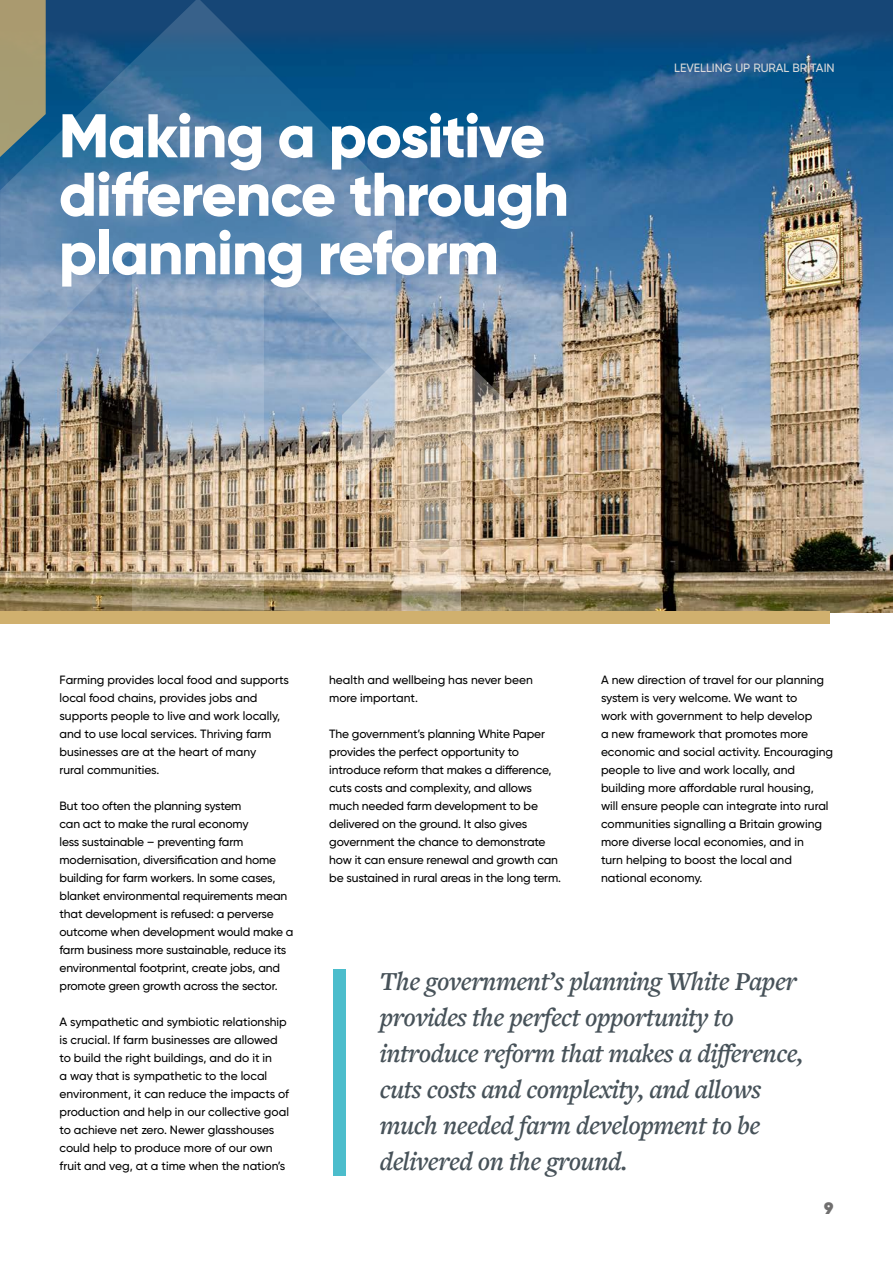
<style>
.page{position:relative;width:893px;height:1263px;background:#fff}
.page>*{position:absolute;margin:0;border:0;box-sizing:border-box;transform-origin:0 0}
.t1{font:800 61.5px/58.5px "Gilroy";letter-spacing:-.02em;color:#fff}
.t2{font:italic 600 27px/36px "Freight Text Pro";letter-spacing:-.02em;color:#475259}
.t3{font:800 16.5px "Gilroy";color:#706f6f}
.t4{font:500 12px/18px "Gilroy";letter-spacing:-.01em;color:#000}
.t5{font:500 12px "Gilroy";color:#dadada}
</style>
<div class="page">
<img style="left:396px;top:67px;width:497px;height:545px">
<svg style="left:396px;top:0;width:497px;height:67px;background:#10497b"></svg>
<img style="left:1px;top:0;width:395px;height:611px">
<img style="left:342px;top:326px;width:178px;height:285px">
<div style="left:333px;top:969px;width:12px;height:207px;background:#4cbdcc"></div>
<div style="left:0;top:611px;width:829px;height:13px;background:#d0b06e"></div>
<img style="left:0;top:0;width:1px;height:1263px">
<svg style="left:0;top:733px;width:1px;height:530px"></svg>
<svg style="left:0;top:0;width:46px;height:157px;background:#919275"></svg>
<h1 class="t1" style="left:59px;top:106px;width:512px">Making a positive difference through planning reform</h1>
<p class="t5" style="left:674px;top:60px;width:162px">LEVELLING UP RURAL BRITAIN</p>
<p class="t4" style="left:60px;top:671px;width:231px">Farming provides local food and supports local food chains, provides jobs and supports people to live and work locally, and to use local services. Thriving farm businesses are at the heart of many<br>rural communities.</p>
<p class="t4" style="left:60px;top:797px;width:235px">But too often the planning system<br>can act to make the rural economy<br>less sustainable – preventing farm modernisation, diversification and home building for farm workers. In some cases, blanket environmental requirements mean that development is refused: a perverse outcome when development would make a farm business more sustainable, reduce its environmental footprint, create jobs, and promote green growth across the sector.</p>
<p class="t4" style="left:60px;top:1013px;width:231px">A sympathetic and symbiotic relationship is crucial. If farm businesses are allowed to build the right buildings, and do it in<br>a way that is sympathetic to the local environment, it can reduce the impacts of production and help in our collective goal to achieve net zero. Newer glasshouses could help to produce more of our own fruit and veg, at a time when the nation’s</p>
<p class="t4" style="left:329px;top:671px;width:205px">health and wellbeing has never been more important.</p>
<p class="t4" style="left:329px;top:725px;width:233px">The government’s planning White Paper provides the perfect opportunity to introduce reform that makes a difference, cuts costs and complexity, and allows much needed farm development to be delivered on the ground. It also gives government the chance to demonstrate how it can ensure renewal and growth can be sustained in rural areas in the long term.</p>
<p class="t4" style="left:601px;top:671px;width:234px">A new direction of travel for our planning system is very welcome. We want to<br>work with government to help develop<br>a new framework that promotes more economic and social activity. Encouraging people to live and work locally, and building more affordable rural housing, will ensure people can integrate into rural communities signalling a Britain growing more diverse local economies, and in<br>turn helping to boost the local and national economy.</p>
<h2 class="t2" style="left:380px;top:963px;width:425px">The government’s planning White Paper provides the perfect opportunity to introduce reform that makes a difference, cuts costs and complexity, and allows much needed farm development to be delivered on the ground.</h2>
<h3 class="t3" style="left:824px;top:1197px;width:11px">9</h3>
</div>
